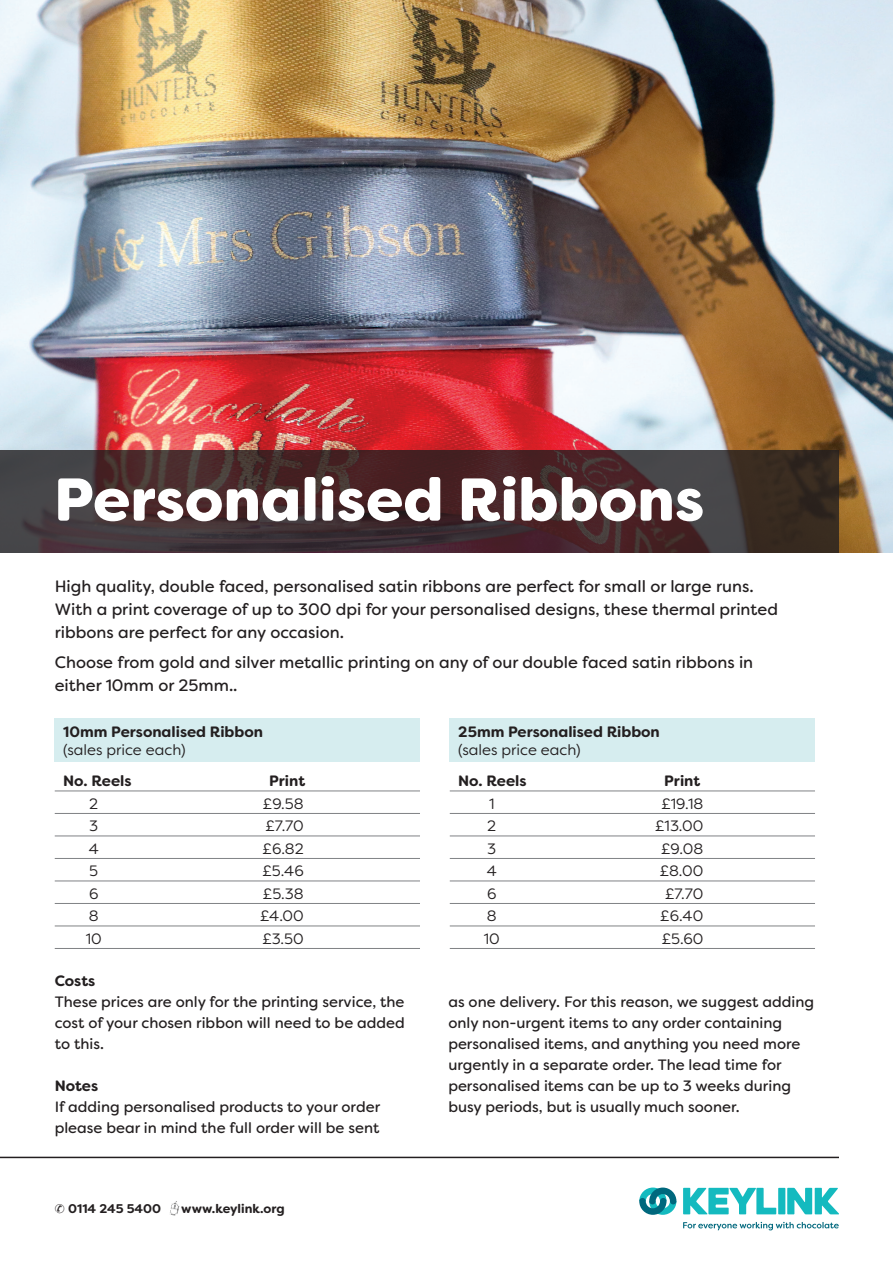
<style>
.page{position:relative;width:893px;height:1263px;background:#fff}
.page>*{position:absolute;margin:0;border:0;box-sizing:border-box;transform-origin:0 0}
.t1{font:900 60.3px "Filson Soft";color:#fff}
.t2{font:16.5px/22.5px "Filson Soft";color:#231f20}
.t3{font:15px/21px "Filson Soft";color:#231f20}
.t4{font:15px "Filson Soft";color:#231f20}
.t5{font:700 15px "Filson Soft";color:#231f20}
.t6{font:700 12.6px "Filson Soft";color:#231f20}
</style>
<div class="page">
<img style="left:0;top:0;width:893px;height:553px">
<svg style="left:683px;top:1222px;width:156px;height:8px"></svg>
<svg style="left:639px;top:1187px;width:37px;height:28px"></svg>
<svg style="left:683px;top:1188px;width:156px;height:26px"></svg>
<svg style="left:0;top:450px;width:839px;height:103px;background:#432e2f"></svg>
<div style="left:55px;top:719px;width:365px;height:43px;background:#d6edef"></div>
<div style="left:450px;top:719px;width:365px;height:43px;background:#d6edef"></div>
<hr style="left:55px;top:790px;width:365px;height:1px;background:#808285">
<hr style="left:55px;top:813px;width:365px;height:1px;background:#808285">
<hr style="left:55px;top:835px;width:365px;height:1px;background:#808285">
<hr style="left:55px;top:858px;width:365px;height:1px;background:#808285">
<hr style="left:55px;top:880px;width:365px;height:1px;background:#808285">
<hr style="left:55px;top:903px;width:365px;height:1px;background:#808285">
<hr style="left:55px;top:925px;width:365px;height:1px;background:#808285">
<hr style="left:55px;top:948px;width:365px;height:1px;background:#808285">
<hr style="left:450px;top:790px;width:365px;height:1px;background:#808285">
<hr style="left:450px;top:813px;width:365px;height:1px;background:#808285">
<hr style="left:450px;top:835px;width:365px;height:1px;background:#808285">
<hr style="left:450px;top:858px;width:365px;height:1px;background:#808285">
<hr style="left:450px;top:880px;width:365px;height:1px;background:#808285">
<hr style="left:450px;top:903px;width:365px;height:1px;background:#808285">
<hr style="left:450px;top:925px;width:365px;height:1px;background:#808285">
<hr style="left:450px;top:948px;width:365px;height:1px;background:#808285">
<img style="left:170px;top:1201px;width:10px;height:15px">
<hr style="left:0;top:1157px;width:839px;height:1px;background:#231f20">
<h1 class="t1" style="left:54px;top:461px;width:652px">Personalised Ribbons</h1>
<p class="t2" style="left:55px;top:575px;width:725px">High quality, double faced, personalised satin ribbons are perfect for small or large runs.<br>With a print coverage of up to 300 dpi for your personalised designs, these thermal printed ribbons are perfect for any occasion.</p>
<p class="t2" style="left:55px;top:651px;width:700px">Choose from gold and silver metallic printing on any of our double faced satin ribbons in either 10mm or 25mm..</p>
<p class="t5" style="left:63px;top:722px;width:201px">10mm Personalised Ribbon</p>
<p class="t4" style="left:63px;top:740px;width:124px">(sales price each)</p>
<p class="t5" style="left:63px;top:771px;width:70px">No. Reels</p>
<p class="t5" style="left:269px;top:771px;width:37px">Print</p>
<p class="t4" style="left:89px;top:794px;width:11px">2</p>
<p class="t4" style="left:263px;top:794px;width:42px">£9.58</p>
<p class="t4" style="left:89px;top:816px;width:11px">3</p>
<p class="t4" style="left:266px;top:816px;width:40px">£7.70</p>
<p class="t4" style="left:89px;top:839px;width:12px">4</p>
<p class="t4" style="left:263px;top:839px;width:43px">£6.82</p>
<p class="t4" style="left:89px;top:861px;width:10px">5</p>
<p class="t4" style="left:262px;top:861px;width:43px">£5.46</p>
<p class="t4" style="left:89px;top:884px;width:11px">6</p>
<p class="t4" style="left:263px;top:884px;width:42px">£5.38</p>
<p class="t4" style="left:89px;top:906px;width:11px">8</p>
<p class="t4" style="left:260px;top:906px;width:45px">£4.00</p>
<p class="t4" style="left:86px;top:929px;width:17px">10</p>
<p class="t4" style="left:262px;top:929px;width:43px">£3.50</p>
<p class="t5" style="left:55px;top:971px;width:42px">Costs</p>
<p class="t3" style="left:55px;top:991px;width:352px;text-align:justify">These prices are only for the printing service, the cost of your chosen ribbon will need to be added to this.</p>
<p class="t5" style="left:55px;top:1076px;width:45px">Notes</p>
<p class="t3" style="left:55px;top:1096px;width:327px">If adding personalised products to your order please bear in mind the full order will be sent</p>
<p class="t6" style="left:68px;top:1200px;width:95px">0114 245 5400</p>
<p class="t6" style="left:181px;top:1200px;width:105px">www.keylink.org</p>
<p class="t5" style="left:458px;top:722px;width:203px">25mm Personalised Ribbon</p>
<p class="t4" style="left:458px;top:740px;width:124px">(sales price each)</p>
<p class="t5" style="left:458px;top:771px;width:70px">No. Reels</p>
<p class="t5" style="left:664px;top:771px;width:37px">Print</p>
<p class="t4" style="left:489px;top:794px;width:7px">1</p>
<p class="t4" style="left:661px;top:794px;width:43px">£19.18</p>
<p class="t4" style="left:487px;top:816px;width:11px">2</p>
<p class="t4" style="left:655px;top:816px;width:50px">£13.00</p>
<p class="t4" style="left:487px;top:839px;width:11px">3</p>
<p class="t4" style="left:661px;top:839px;width:44px">£9.08</p>
<p class="t4" style="left:487px;top:861px;width:12px">4</p>
<p class="t4" style="left:660px;top:861px;width:45px">£8.00</p>
<p class="t4" style="left:487px;top:884px;width:11px">6</p>
<p class="t4" style="left:665px;top:884px;width:40px">£7.70</p>
<p class="t4" style="left:487px;top:906px;width:11px">8</p>
<p class="t4" style="left:660px;top:906px;width:45px">£6.40</p>
<p class="t4" style="left:484px;top:929px;width:17px">10</p>
<p class="t4" style="left:662px;top:929px;width:43px">£5.60</p>
<p class="t3" style="left:448px;top:991px;width:367px">as one delivery. For this reason, we suggest adding only non-urgent items to any order containing personalised items, and anything you need more urgently in a separate order. The lead time for personalised items can be up to 3 weeks during busy periods, but is usually much sooner.</p>
</div>
